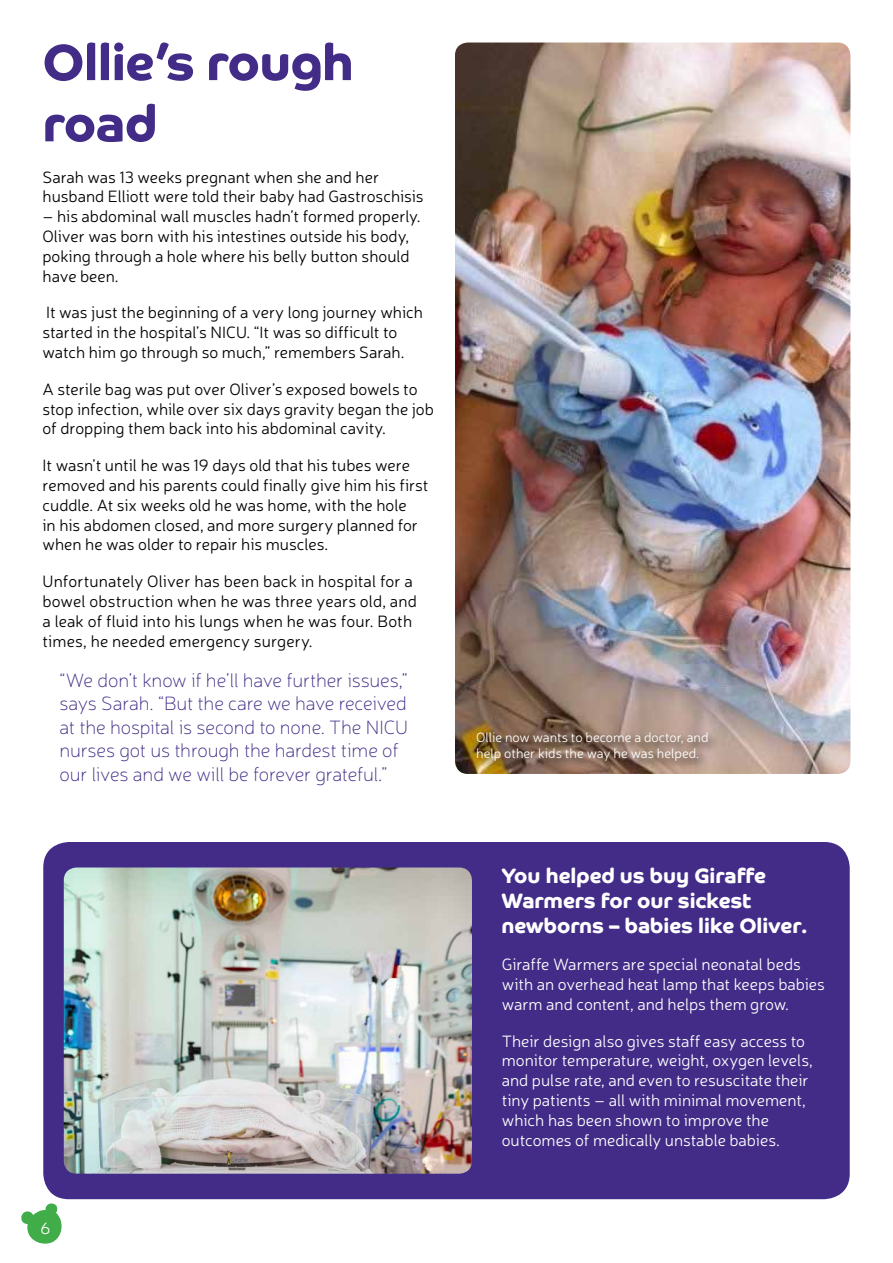
<style>
.page{position:relative;width:893px;height:1263px;background:#fff}
.page>*{position:absolute;margin:0;border:0;box-sizing:border-box;transform-origin:0 0}
.t1{font:700 51px/61.2px "Co Headline";letter-spacing:-.01em;color:#422c88}
.t2{font:700 21px/25.2px "Co Headline";color:#fff}
.t3{font:100 19.5px/23.4px "Neris";letter-spacing:-.01em;color:#422c88}
.t4{font:300 16.5px/19.8px "Neris";color:#000}
.t5{font:300 16.5px/19.8px "Neris";color:#fff}
.t6{font:300 13.5px/16.2px "Neris";color:#fff}
</style>
<div class="page">
<div style="left:43px;top:842px;width:807px;height:357px;background:#422c88;border-radius:26px"></div>
<svg style="left:21px;top:1203px;width:41px;height:41px"></svg>
<img style="left:455px;top:43px;width:395px;height:731px">
<div style="left:473px;top:729px;width:247px;height:43px;background:#000;opacity:.85"></div>
<img style="left:64px;top:867px;width:408px;height:307px">
<h1 class="t1" style="left:43px;top:32px;width:313px">Ollie’s rough road</h1>
<p class="t4" style="left:43px;top:166px;width:383px">Sarah was 13 weeks pregnant when she and her husband Elliott were told their baby had Gastroschisis</p>
<p class="t4" style="left:43px;top:206px;width:380px">– his abdominal wall muscles hadn’t formed properly.<br>Oliver was born with his intestines outside his body, poking through a hole where his belly button should have been.</p>
<p class="t4" style="left:43px;top:302px;width:382px">It was just the beginning of a very long journey which started in the hospital’s NICU. “It was so difficult to watch him go through so much,” remembers Sarah.</p>
<p class="t4" style="left:43px;top:379px;width:393px">A sterile bag was put over Oliver’s exposed bowels to stop infection, while over six days gravity began the job of dropping them back into his abdominal cavity.</p>
<p class="t4" style="left:43px;top:455px;width:387px">It wasn’t until he was 19 days old that his tubes were removed and his parents could finally give him his first cuddle. At six weeks old he was home, with the hole<br>in his abdomen closed, and more surgery planned for when he was older to repair his muscles.</p>
<p class="t4" style="left:43px;top:571px;width:376px">Unfortunately Oliver has been back in hospital for a bowel obstruction when he was three years old, and a leak of fluid into his lungs when he was four. Both times, he needed emergency surgery.</p>
<p class="t3" style="left:60px;top:668px;width:350px">“We don’t know if he’ll have further issues,” says Sarah. “But the care we have received at the hospital is second to none. The NICU nurses got us through the hardest time of our lives and we will be forever grateful.”</p>
<p class="t5" style="left:40px;top:1217px;width:11px">6</p>
<p class="t6" style="left:476px;top:728px;width:234px">Ollie now wants to become a doctor, and help other kids the way he was helped.</p>
<p class="t2" style="left:502px;top:863px;width:308px">You helped us buy Giraffe<br>Warmers for our sickest newborns – babies like Oliver.</p>
<p class="t5" style="left:502px;top:954px;width:325px">Giraffe Warmers are special neonatal beds with an overhead heat lamp that keeps babies warm and content, and helps them grow.</p>
<p class="t5" style="left:502px;top:1030px;width:312px">Their design also gives staff easy access to monitor temperature, weight, oxygen levels, and pulse rate, and even to resuscitate their tiny patients – all with minimal movement, which has been shown to improve the outcomes of medically unstable babies.</p>
</div>
